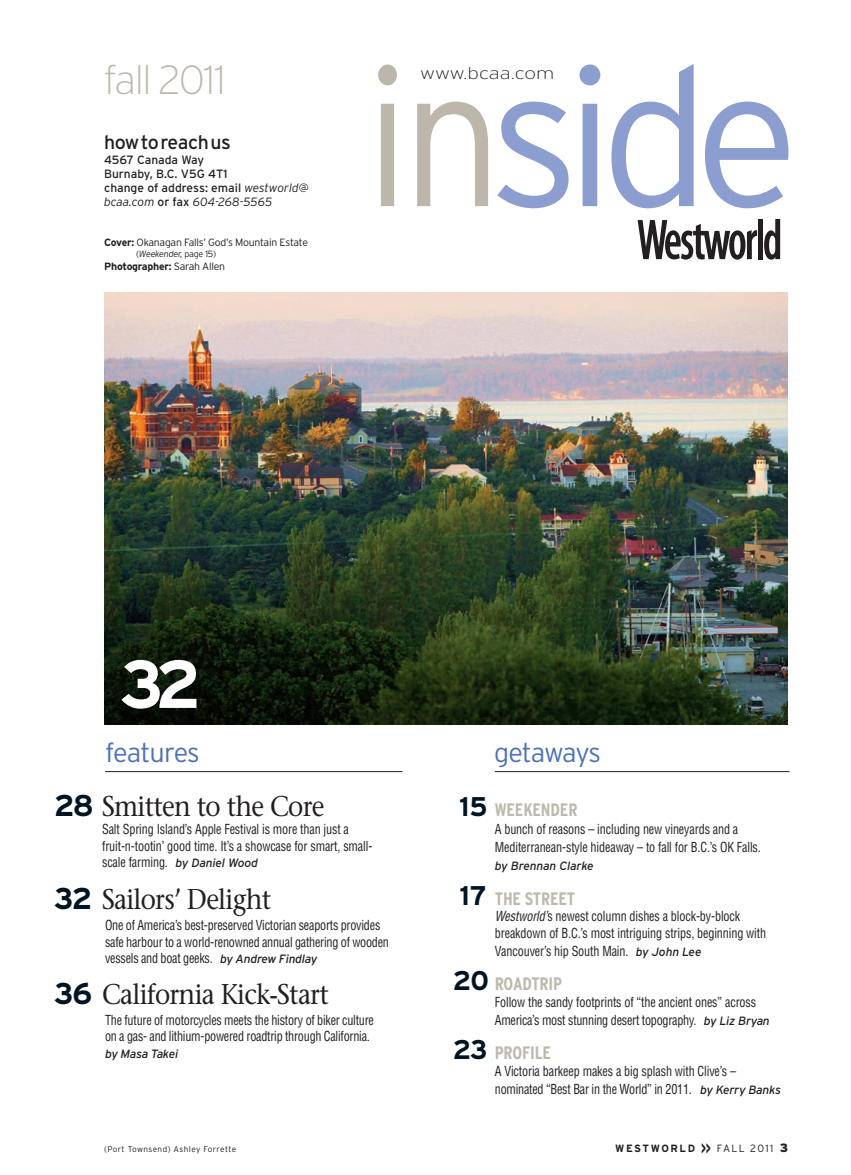
<style>
.page{position:relative;width:851px;height:1175px;background:#fff}
.page>*{position:absolute;margin:0;border:0;box-sizing:border-box;transform-origin:0 0}
.t1{font:300 195px "Interstate";letter-spacing:-.075em;color:#8c9dcf}
.t2{font:700 67.5px "Interstate";color:#fff}
.t3{font:200 40.5px "Interstate";letter-spacing:-.035em;color:#bcb7aa}
.t4{font:28.5px "Stone Serif";letter-spacing:-.03em;color:#231f20;scale:.9 1}
.t5{font:300 27px "Interstate";letter-spacing:-.04em;color:#4d72b8}
.t6{font:19.5px "Interstate";letter-spacing:-.025em;color:#231f20}
.t7{font:700 condensed 18px "Interstate";letter-spacing:-.01em;color:#beb9ac}
.t8{font:200 16.5px "Interstate";color:#231f20;scale:1.25 1}
.t9{font:condensed 13.5px/16.5px "Helvetica";letter-spacing:-.01em;color:#231f20;scale:.9 1}
.t10{font:12px/14.2px "Interstate";color:#231f20}
.t11{font:italic 12px "Interstate";letter-spacing:-.02em;color:#231f20}
.t12{font:300 10.5px "Interstate";letter-spacing:-.025em;color:#231f20}
.t13{font:700 10.5px "Interstate";letter-spacing:-.025em;color:#231f20}
.t14{font:700 10.5px "Interstate";letter-spacing:.15em;color:#231f20}
.t15{font:italic 300 9px "Interstate";letter-spacing:-.025em;color:#231f20}
.t16{font:300 8.25px "Interstate";letter-spacing:.05em;color:#231f20}
.s1{color:#bcb7aa}
.s2{font-weight:300;font-style:italic}
.s3{font-weight:700}
.s4{font-style:normal}
.s5{font-weight:300}
.s6{font-family:"Interstate";font-weight:700;font-size:30px;color:#001424}
.s7{font-family:"Interstate";font-style:italic;font-stretch:normal;font-size:12px}
.s8{font-family:"Interstate";font-weight:300}
.s9{font-stretch:normal;font-size:27px;color:#001424}
.s10{font-style:italic}
.s11{font-size:16.5px}
.s12{font-weight:900;font-size:12px}
</style>
<div class="page">
<svg style="left:637px;top:220px;width:120px;height:40px"></svg>
<hr style="left:758px;top:219px;width:4px;height:40px;background:#231f20">
<svg style="left:764px;top:219px;width:16px;height:41px"></svg>
<hr style="left:105px;top:771px;width:297px;height:1px;background:#231f20">
<hr style="left:495px;top:771px;width:294px;height:1px;background:#231f20">
<img style="left:104px;top:292px;width:683px;height:432px">
<h3 class="t3" style="left:103px;top:58px;width:124px">fall 2011</h3>
<h1 class="t1" style="left:365px;top:28px;width:435px"><span class="s1">in</span>side</h1>
<p class="t8" style="left:420px;top:64px;width:109px">www.bcaa.com</p>
<h3 class="t6" style="left:104px;top:131px;width:128px">howtoreachus</h3>
<p class="t10" style="left:104px;top:152px;width:206px">4567 Canada Way<br>Burnaby, B.C. V5G 4T1<br>change of address: email <span class="s2">westworld@ bcaa.com</span> or fax <span class="s2">604-268-5565</span></p>
<p class="t12" style="left:104px;top:236px;width:205px"><span class="s3">Cover:</span> Okanagan Falls’ God’s Mountain Estate</p>
<p class="t15" style="left:136px;top:248px;width:82px"><span class="s4">(</span>Weekender, <span class="s4">page 15)</span></p>
<p class="t13" style="left:104px;top:260px;width:122px">Photographer: <span class="s5">Sarah Allen</span></p>
<h2 class="t2" style="left:120px;top:646px;width:83px">32</h2>
<h3 class="t5" style="left:105px;top:737px;width:96px">features</h3>
<h3 class="t4" style="left:54px;top:789px;width:302px"><span class="s6">28</span> Smitten to the Core</h3>
<p class="t9" style="left:102px;top:821px;width:302px">Salt Spring Island’s Apple Festival is more than just a fruit-n-tootin’ good time. It’s a showcase for smart, small&shy;scale farming. <span class="s7">by Daniel Wood</span></p>
<h3 class="t4" style="left:54px;top:882px;width:243px"><span class="s6">32</span> Sailors’ Delight</h3>
<p class="t9" style="left:105px;top:917px;width:317px">One of America’s best-preserved Victorian seaports provides safe harbour to a world-renowned annual gathering of wooden vessels and boat geeks. <span class="s7">by Andrew Findlay</span></p>
<h3 class="t4" style="left:54px;top:976px;width:307px"><span class="s6">36</span> California Kick-Start</h3>
<p class="t9" style="left:105px;top:1011px;width:300px">The future of motorcycles meets the history of biker culture on a gas- and lithium-powered roadtrip through California<span class="s8">.</span></p>
<p class="t11" style="left:105px;top:1047px;width:75px">by Masa Takei</p>
<h3 class="t5" style="left:494px;top:737px;width:108px">getaways</h3>
<h3 class="t7" style="left:459px;top:800px;width:120px"><span class="s9">15</span> WEEKENDER</h3>
<p class="t9" style="left:495px;top:820px;width:297px;line-height:18px">A bunch of reasons – including new vineyards and a<br>Mediterranean-style hideaway – to fall for B.C.’s OK Falls.</p>
<p class="t11" style="left:495px;top:859px;width:100px">by Brennan Clarke</p>
<h3 class="t7" style="left:459px;top:888px;width:116px"><span class="s9">17</span> THE STREET</h3>
<p class="t9" style="left:495px;top:908px;width:303px"><span class="s10">Westworld’</span>s newest column dishes a block-by-block breakdown of B.C.’s most intriguing strips, beginning with</p>
<p class="t9" style="left:495px;top:942px;width:231px">Vancouver’s hip South Main. <span class="s7">by John Lee</span></p>
<h3 class="t7" style="left:453px;top:974px;width:111px"><span class="s9">20</span> ROADTRIP</h3>
<p class="t9" style="left:495px;top:992px;width:307px;line-height:18px">Follow the sandy footprints of “the ancient ones” across<br>America’s most stunning desert topography. <span class="s7">by Liz Bryan</span></p>
<h3 class="t7" style="left:453px;top:1043px;width:100px"><span class="s9">23</span> PROFILE</h3>
<p class="t9" style="left:495px;top:1061px;width:319px;line-height:18px">A Victoria barkeep makes a big splash with Clive’s – nominated “Best Bar in the World” in 2011. <span class="s7">by Kerry Banks</span></p>
<p class="t16" style="left:104px;top:1144px;width:134px">(Port Townsend) Ashley Forrette</p>
<p class="t14" style="left:615px;top:1142px;width:174px">Westworld <span class="s11">&gt;&gt;</span> <span class="s5">fall 2011</span> <span class="s12">3</span></p>
</div>
